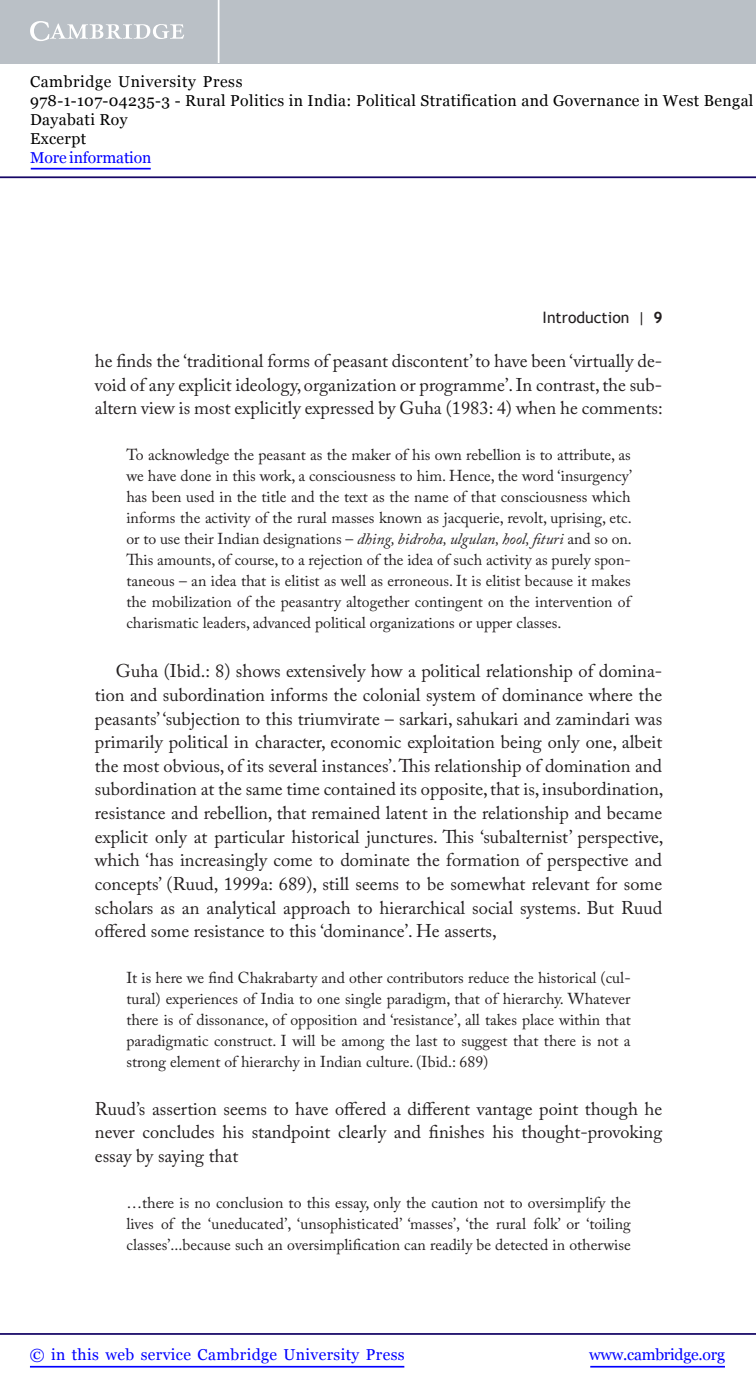
<style>
.page{position:relative;width:756px;height:1392px;background:#fff}
.page>*{position:absolute;margin:0;border:0;box-sizing:border-box;transform-origin:0 0}
.Body-text{font:18.38px/23.6px "Adobe Caslon Pro";color:#231f20;text-align:justify}
.Body-text-start{font:18.38px/23.6px "Adobe Caslon Pro";color:#231f20;text-align:justify}
.Block-quote{font:15.75px/21px "Adobe Caslon Pro";color:#231f20;text-align:justify}
.t1{font:15.75px/18.9px "Georgia";letter-spacing:.025em;color:#000}
.t2{font:15.75px "Georgia";letter-spacing:.025em;color:#00f}
.t3{font:15.75px "Georgia";letter-spacing:-.015em;color:#00f}
.t4{font:15.75px "Georgia";letter-spacing:-.01em;color:#00f}
.t5{font:15.75px "Trebuchet MS";color:#231f20}
.s1{font-weight:700}
.s2{font-style:italic}
</style>
<div class="page">
<hr style="left:590px;top:1366px;width:135px;height:1px;background:#00f">
<hr style="left:0;top:1333px;width:756px;height:2px;background:#150666">
<hr style="left:30px;top:1366px;width:374px;height:1px;background:#00f">
<div style="left:0;top:0;width:756px;height:63px;background:#bac0c6"></div>
<svg style="left:30px;top:21px;width:154px;height:20px"></svg>
<hr style="left:218px;top:0;width:1px;height:63px;background:#fff">
<hr style="left:0;top:176px;width:756px;height:2px;background:#150666">
<hr style="left:31px;top:168px;width:120px;height:1px;background:#00f">
<p class="t1" style="left:30px;top:72px;width:725px">Cambridge University Press<br>978-1-107-04235-3 - Rural Politics in India: Political Stratification and Governance in West Bengal Dayabati Roy<br>Excerpt</p>
<p class="t4" style="left:30px;top:148px;width:123px">More information</p>
<p class="t5" style="left:542px;top:308px;width:122px">Introduction | <span class="s1">9</span></p>
<p class="Body-text-start" style="left:95px;top:349px;width:569px">he finds the ‘traditional forms of peasant discontent’ to have been ‘virtually de&shy;void of any explicit ideology, organization or programme’. In contrast, the sub&shy;altern view is most explicitly expressed by Guha (1983: 4) when he comments:</p>
<p class="Block-quote" style="left:126px;top:444px;width:507px">To acknowledge the peasant as the maker of his own rebellion is to attribute, as we have done in this work, a consciousness to him. Hence, the word ‘insurgency’ has been used in the title and the text as the name of that consciousness which informs the activity of the rural masses known as jacquerie, revolt, uprising, etc. or to use their Indian designations – <span class="s2">dhing, bidroha, ulgulan, hool, fituri</span> and so on.<br>This amounts, of course, to a rejection of the idea of such activity as purely spon&shy;taneous – an idea that is elitist as well as erroneous. It is elitist because it makes the mobilization of the peasantry altogether contingent on the intervention of charismatic leaders, advanced political organizations or upper classes.</p>
<p class="Body-text" style="left:95px;top:659px;width:570px;text-indent:21px">Guha (Ibid.: 8) shows extensively how a political relationship of domina&shy;tion and subordination informs the colonial system of dominance where the peasants’ ‘subjection to this triumvirate – sarkari, sahukari and zamindari was primarily political in character, economic exploitation being only one, albeit the most obvious, of its several instances’. This relationship of domination and subordination at the same time contained its opposite, that is, insubordination, resistance and rebellion, that remained latent in the relationship and became explicit only at particular historical junctures. This ‘subalternist’ perspective, which ‘has increasingly come to dominate the formation of perspective and concepts’ (Ruud, 1999a: 689), still seems to be somewhat relevant for some scholars as an analytical approach to hierarchical social systems. But Ruud offered some resistance to this ‘dominance’. He asserts,</p>
<p class="Block-quote" style="left:126px;top:967px;width:506px">It is here we find Chakrabarty and other contributors reduce the historical (cul&shy;tural) experiences of India to one single paradigm, that of hierarchy. Whatever there is of dissonance, of opposition and ‘resistance’, all takes place within that paradigmatic construct. I will be among the last to suggest that there is not a strong element of hierarchy in Indian culture. (Ibid.: 689)</p>
<p class="Body-text-start" style="left:95px;top:1096px;width:569px">Ruud’s assertion seems to have offered a different vantage point though he never concludes his standpoint clearly and finishes his thought-provoking essay by saying that</p>
<p class="Block-quote" style="left:126px;top:1192px;width:506px">…there is no conclusion to this essay, only the caution not to oversimplify the lives of the ‘uneducated’, ‘unsophisticated’ ‘masses’, ‘the rural folk’ or ‘toiling classes’...because such an oversimplification can readily be detected in otherwise</p>
<p class="t2" style="left:30px;top:1345px;width:376px">© in this web service Cambridge University Press</p>
<p class="t3" style="left:589px;top:1345px;width:137px">www.cambridge.org</p>
</div>
